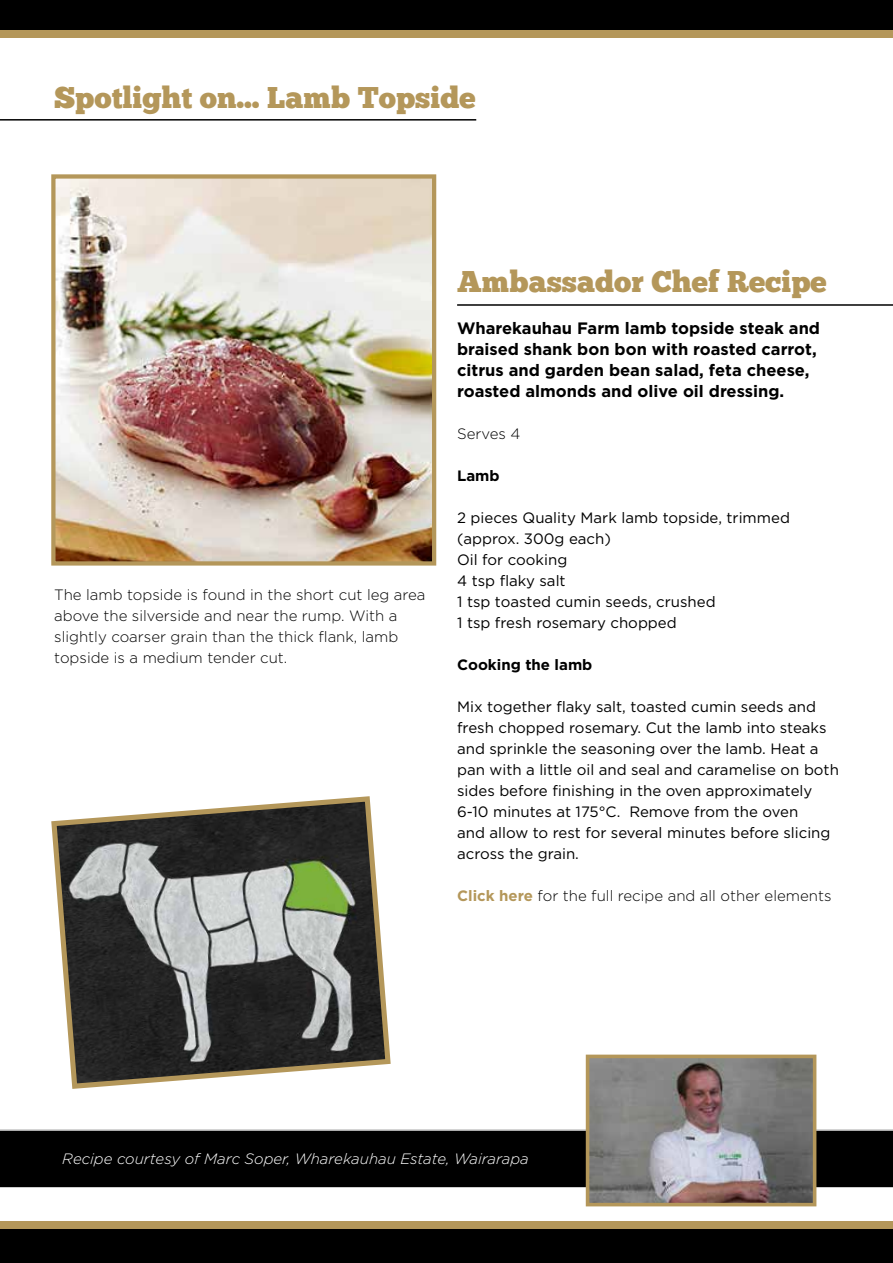
<style>
.page{position:relative;width:893px;height:1263px;background:#fff}
.page>*{position:absolute;margin:0;border:0;box-sizing:border-box;transform-origin:0 0}
.t1{font:30px "Chunk Five";color:#b4975a}
.t2{font:700 16.5px/21px "Gotham";color:#000}
.t3{font:15px/21px "Gotham";color:#000}
.t4{font:300 15px/21px "Gotham";color:#000}
.t5{font:italic 300 15px "Gotham";color:#fff}
.t6{font:700 15px "Gotham";color:#000}
.s1{font-weight:700;color:#b4975a}
</style>
<div class="page">
<div style="left:0;top:1229px;width:893px;height:34px;background:#000"></div>
<div style="left:0;top:0;width:893px;height:30px;background:#000"></div>
<div style="left:0;top:30px;width:893px;height:8px;background:#b4975a"></div>
<div style="left:0;top:1221px;width:893px;height:8px;background:#b4975a"></div>
<hr style="left:0;top:119px;width:476px;height:2px;background:#000">
<img style="left:56px;top:179px;width:375px;height:382px">
<div style="left:51px;top:174px;width:385px;height:392px;border:4px solid #b4975a"></div>
<svg style="left:0;top:1129px;width:893px;height:60px;background:#0e0e0e"></svg>
<hr style="left:457px;top:304px;width:436px;height:2px;background:#000">
<svg style="left:51px;top:796px;width:340px;height:293px;background:#72726c"></svg>
<img style="left:591px;top:1059px;width:220px;height:142px">
<div style="left:586px;top:1054px;width:230px;height:152px;border:4px solid #b4975a"></div>
<h1 class="t1" style="left:54px;top:79px;width:423px">Spotlight on... Lamb Topside</h1>
<p class="t4" style="left:54px;top:584px;width:373px">The lamb topside is found in the short cut leg area above the silverside and near the rump. With a slightly coarser grain than the thick flank, lamb topside is a medium tender cut.</p>
<h1 class="t1" style="left:457px;top:263px;width:371px">Ambassador Chef Recipe</h1>
<p class="t2" style="left:457px;top:317px;width:364px">Wharekauhau Farm lamb topside steak and braised shank bon bon with roasted carrot, citrus and garden bean salad, feta cheese, roasted almonds and olive oil dressing.</p>
<p class="t4" style="left:457px;top:422px;width:65px">Serves 4</p>
<p class="t6" style="left:457px;top:465px;width:44px">Lamb</p>
<p class="t3" style="left:457px;top:506px;width:334px">2 pieces Quality Mark lamb topside, trimmed (approx. 300g each)<br>Oil for cooking<br>4 tsp flaky salt<br>1 tsp toasted cumin seeds, crushed<br>1 tsp fresh rosemary chopped</p>
<p class="t6" style="left:457px;top:654px;width:137px">Cooking the lamb</p>
<p class="t3" style="left:457px;top:695px;width:383px">Mix together flaky salt, toasted cumin seeds and fresh chopped rosemary. Cut the lamb into steaks and sprinkle the seasoning over the lamb. Heat a pan with a little oil and seal and caramelise on both sides before finishing in the oven approximately 6-10 minutes at 175°C. Remove from the oven<br>and allow to rest for several minutes before slicing across the grain.</p>
<p class="t4" style="left:457px;top:884px;width:376px"><span class="s1">Click here</span> for the full recipe and all other elements</p>
<p class="t5" style="left:62px;top:1149px;width:468px">Recipe courtesy of Marc Soper, Wharekauhau Estate, Wairarapa</p>
</div>
